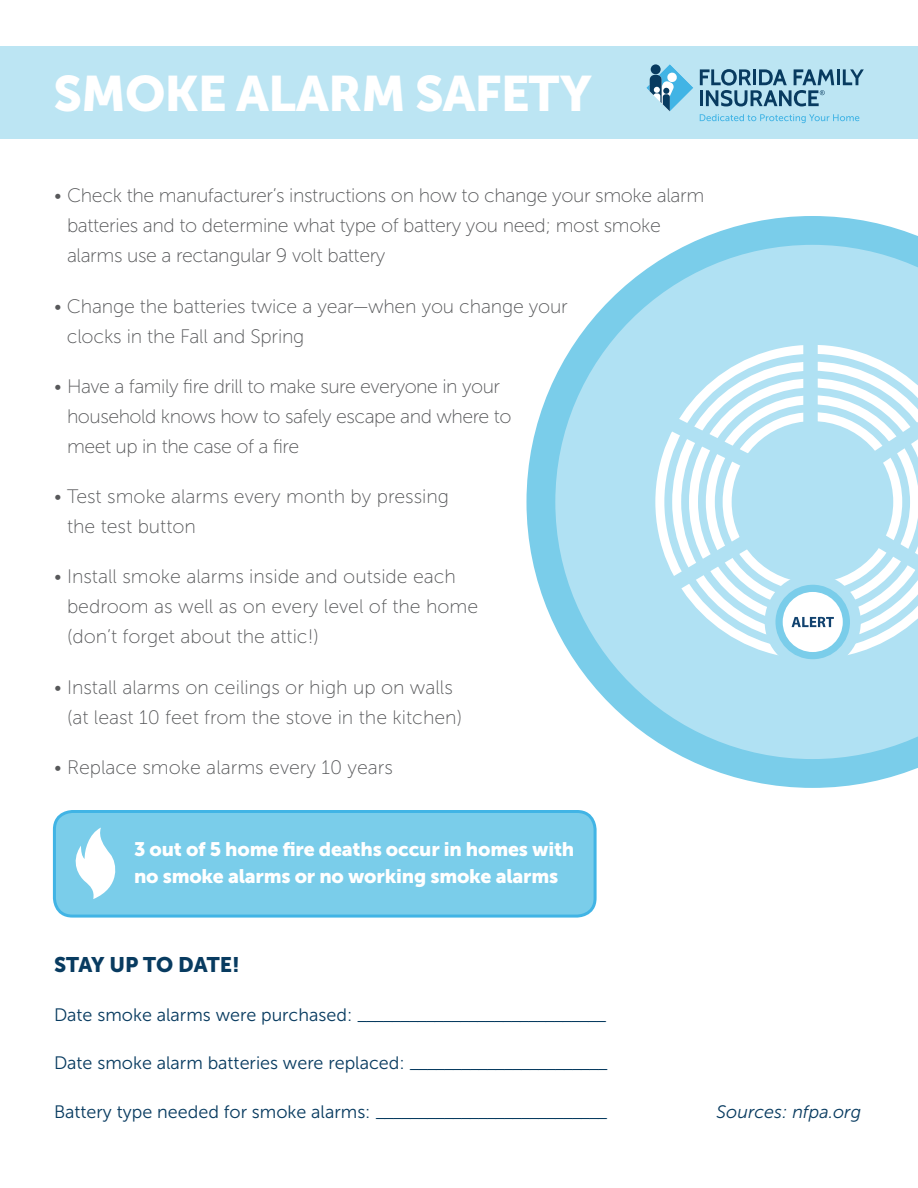
<style>
.page{position:relative;width:918px;height:1188px;background:#fff}
.page>*{position:absolute;margin:0;border:0;box-sizing:border-box;transform-origin:0 0}
.t1{font:49.5px "Museo Sans 900";letter-spacing:-.02em;color:#fff}
.t2{font:21px "Museo Sans 900";color:#083b60}
.t3{font:19.5px/30px "Museo Sans 100";letter-spacing:-.01em;color:#57585a}
.t4{font:19.5px/27px "Museo Sans 900";letter-spacing:-.01em;color:#fff}
.t5{font:18px "Museo Sans 300";color:#083b60}
.t6{font:italic 18px "Museo Sans 300";color:#083b60}
</style>
<div class="page">
<svg style="left:526px;top:216px;width:392px;height:572px"></svg>
<svg style="left:555px;top:245px;width:363px;height:514px;fill:#b0e1f3"></svg>
<svg style="left:651px;top:612px;width:267px;height:52px"></svg>
<div style="left:765px;top:574px;width:96px;height:96px;background:#b0e1f3;border-radius:50%"></div>
<div style="left:775px;top:585px;width:75px;height:74px;background:#7acdea;border-radius:50%"></div>
<svg style="left:641px;top:308px;width:277px;height:304px"></svg>
<div style="left:783px;top:592px;width:60px;height:60px;background:#fff;border-radius:50%"></div>
<svg style="left:792px;top:617px;width:42px;height:10px"></svg>
<div style="left:54px;top:812px;width:541px;height:104px;background:#7acdea;border-radius:18px"></div>
<div style="left:53px;top:810px;width:544px;height:108px;border:3px solid #41b4e5;border-radius:18px"></div>
<svg style="left:75px;top:828px;width:41px;height:71px"></svg>
<div style="left:0;top:47px;width:918px;height:92px;background:#bce5f3"></div>
<hr style="left:837px;top:69px;width:3px;height:16px;background:#083b60">
<svg style="left:843px;top:69px;width:21px;height:16px"></svg>
<svg style="left:700px;top:69px;width:134px;height:37px"></svg>
<svg style="left:646px;top:64px;width:47px;height:47px"></svg>
<svg style="left:700px;top:114px;width:159px;height:9px"></svg>
<h1 class="t1" style="left:54px;top:65px;width:540px">SMOKE ALARM SAFETY</h1>
<p class="t3" style="left:67px;top:181px;width:639px;text-indent:-13px">• Check the manufacturer’s instructions on how to change your smoke alarm batteries and to determine what type of battery you need; most smoke alarms use a rectangular 9 volt battery</p>
<p class="t3" style="left:67px;top:291px;width:503px;text-indent:-13px">• Change the batteries twice a year—when you change your clocks in the Fall and Spring</p>
<p class="t3" style="left:67px;top:371px;width:446px;text-indent:-13px">• Have a family fire drill to make sure everyone in your household knows how to safely escape and where to meet up in the case of a fire</p>
<p class="t3" style="left:67px;top:482px;width:384px;text-indent:-13px">• Test smoke alarms every month by pressing the test button</p>
<p class="t3" style="left:67px;top:562px;width:413px;text-indent:-13px">• Install smoke alarms inside and outside each bedroom as well as on every level of the home (don’t forget about the attic!)</p>
<p class="t3" style="left:67px;top:672px;width:397px;text-indent:-13px">• Install alarms on ceilings or high up on walls (at least 10 feet from the stove in the kitchen)</p>
<p class="t3" style="left:54px;top:752px;width:341px">• Replace smoke alarms every 10 years</p>
<p class="t4" style="left:134px;top:836px;width:442px">3 out of 5 home fire deaths occur in homes with no smoke alarms or no working smoke alarms</p>
<p class="t2" style="left:54px;top:953px;width:187px">STAY UP TO DATE!</p>
<p class="t5" style="left:54px;top:1005px;width:554px">Date smoke alarms were purchased: _____________________________</p>
<p class="t5" style="left:54px;top:1053px;width:555px">Date smoke alarm batteries were replaced: _______________________</p>
<p class="t5" style="left:54px;top:1102px;width:555px">Battery type needed for smoke alarms: ___________________________</p>
<p class="t6" style="left:717px;top:1102px;width:146px">Sources: nfpa.org</p>
</div>
